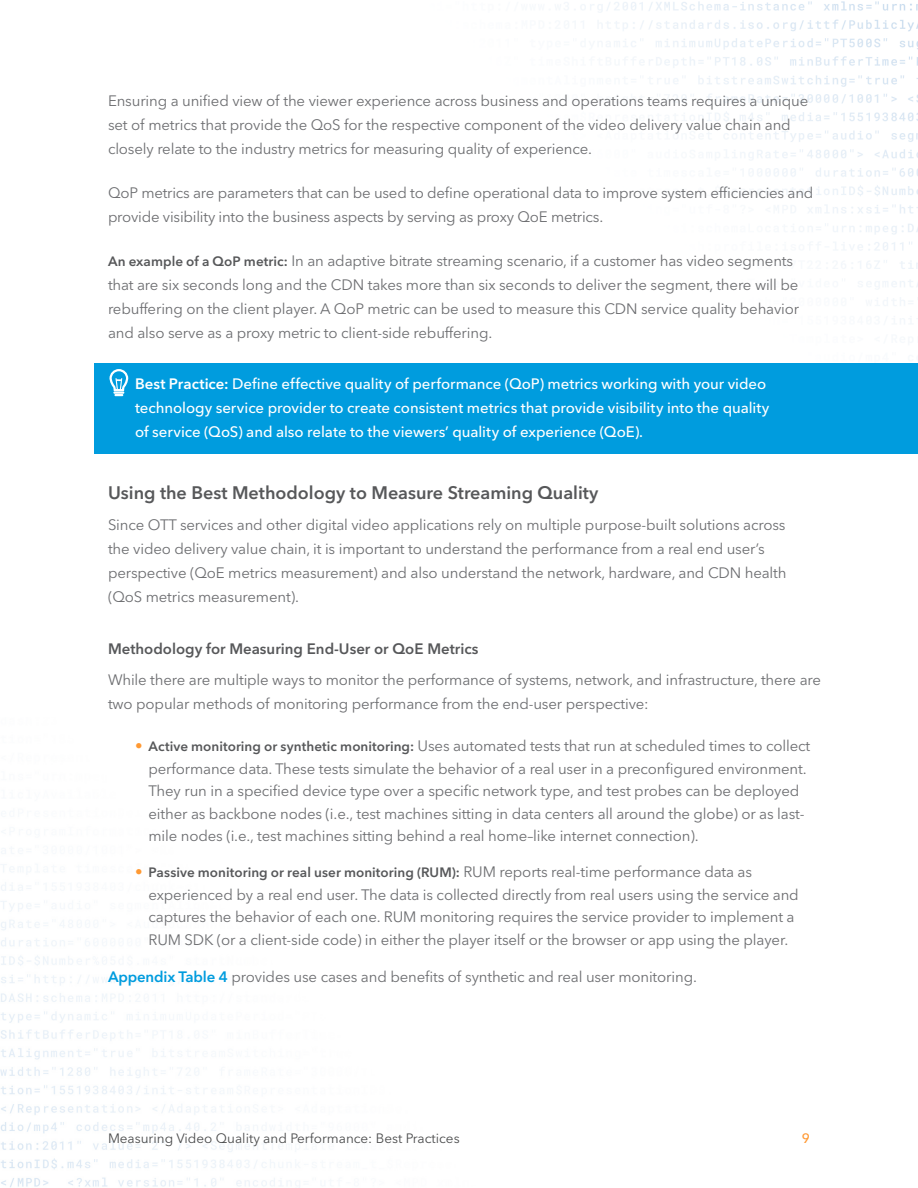
<style>
.page{position:relative;width:918px;height:1188px;background:#fff}
.page>*{position:absolute;margin:0;border:0;box-sizing:border-box;transform-origin:0 0}
.H2__SUBHEAD{font:600 18px "Avenir Next LT Pro";color:#57585a}
.Body{font:15px/24px "Avenir Next LT Pro";letter-spacing:-.01em;color:#6d6e71}
.Body-2{font:500 15px/24px "Avenir Next LT Pro";letter-spacing:-.005em;color:#fff}
.H3__SUBSUBHEAD{font:600 15px "Avenir Next LT Pro";color:#57585a}
.t1{font:600 13.5px "Avenir Next LT Pro";letter-spacing:.005em;color:#57585a}
.t2{font:13.5px "Avenir Next LT Pro";color:#4b4c4d}
.t3{font:500 13.5px "Avenir Next LT Pro";color:#f93}
.s1{font-weight:600;font-size:13.5px;color:#57585a}
.s2{font-weight:600}
.s3{color:#f93}
.s4{font-weight:400;font-size:15px;color:#f93}
.s5{font-weight:400;font-size:15px;color:#6d6e71}
.s6{font-weight:600;color:#009cde}
</style>
<div class="page">
<img style="left:1px;top:848px;width:299px;height:340px">
<img style="left:555px;top:1px;width:363px;height:338px">
<div style="left:94px;top:363px;width:824px;height:91px;background:#009cde"></div>
<svg style="left:109px;top:369px;width:19px;height:27px"></svg>
<p class="Body" style="left:108px;top:89px;width:702px">Ensuring a unified view of the viewer experience across business and operations teams requires a unique set of metrics that provide the QoS for the respective component of the video delivery value chain and closely relate to the industry metrics for measuring quality of experience.</p>
<p class="Body" style="left:108px;top:181px;width:707px">QoP metrics are parameters that can be used to define operational data to improve system efficiencies and provide visibility into the business aspects by serving as proxy QoE metrics.</p>
<p class="Body" style="left:108px;top:249px;width:693px"><span class="s1">An example of a QoP metric:</span> In an adaptive bitrate streaming scenario, if a customer has video segments that are six seconds long and the CDN takes more than six seconds to deliver the segment, there will be rebuffering on the client player. A QoP metric can be used to measure this CDN service quality behavior and also serve as a proxy metric to client-side rebuffering.</p>
<p class="Body-2" style="left:135px;top:372px;width:636px"><span class="s2">Best Practice:</span> Define effective quality of performance (QoP) metrics working with your video technology service provider to create consistent metrics that provide visibility into the quality of service (QoS) and also relate to the viewers’ quality of experience (QoE).</p>
<p class="H2__SUBHEAD" style="left:108px;top:482px;width:492px">Using the Best Methodology to Measure Streaming Quality</p>
<p class="Body" style="left:108px;top:513px;width:680px">Since OTT services and other digital video applications rely on multiple purpose-built solutions across the video delivery value chain, it is important to understand the performance from a real end user’s perspective (QoE metrics measurement) and also understand the network, hardware, and CDN health (QoS metrics measurement).</p>
<p class="H3__SUBSUBHEAD" style="left:108px;top:640px;width:372px">Methodology for Measuring End-User or QoE Metrics</p>
<p class="Body" style="left:108px;top:667px;width:715px">While there are multiple ways to monitor the performance of systems, network, and infrastructure, there are two popular methods of monitoring performance from the end-user perspective:</p>
<p class="Body" style="left:148px;top:735px;width:663px;line-height:22.5px;text-indent:-14px"><span class="s3">•</span> <span class="s1">Active monitoring or synthetic monitoring:</span> Uses automated tests that run at scheduled times to collect performance data. These tests simulate the behavior of a real user in a preconfigured environment.<br>They run in a specified device type over a specific network type, and test probes can be deployed either as backbone nodes (i.e., test machines sitting in data centers all around the globe) or as last&shy;mile nodes (i.e., test machines sitting behind a real home–like internet connection).</p>
<p class="t1" style="left:135px;top:865px;width:619px"><span class="s4">•</span> Passive monitoring or real user monitoring (RUM): <span class="s5">RUM reports real-time performance data as</span></p>
<p class="Body" style="left:148px;top:883px;width:652px;line-height:22.5px">experienced by a real end user. The data is collected directly from real users using the service and captures the behavior of each one. RUM monitoring requires the service provider to implement a<br>RUM SDK (or a client-side code) in either the player itself or the browser or app using the player.</p>
<p class="Body" style="left:108px;top:965px;width:588px"><span class="s6">Appendix Table 4</span> provides use cases and benefits of synthetic and real user monitoring.</p>
<p class="t2" style="left:108px;top:1131px;width:353px">Measuring Video Quality and Performance: Best Practices</p>
<p class="t3" style="left:802px;top:1131px;width:10px">9</p>
</div>
